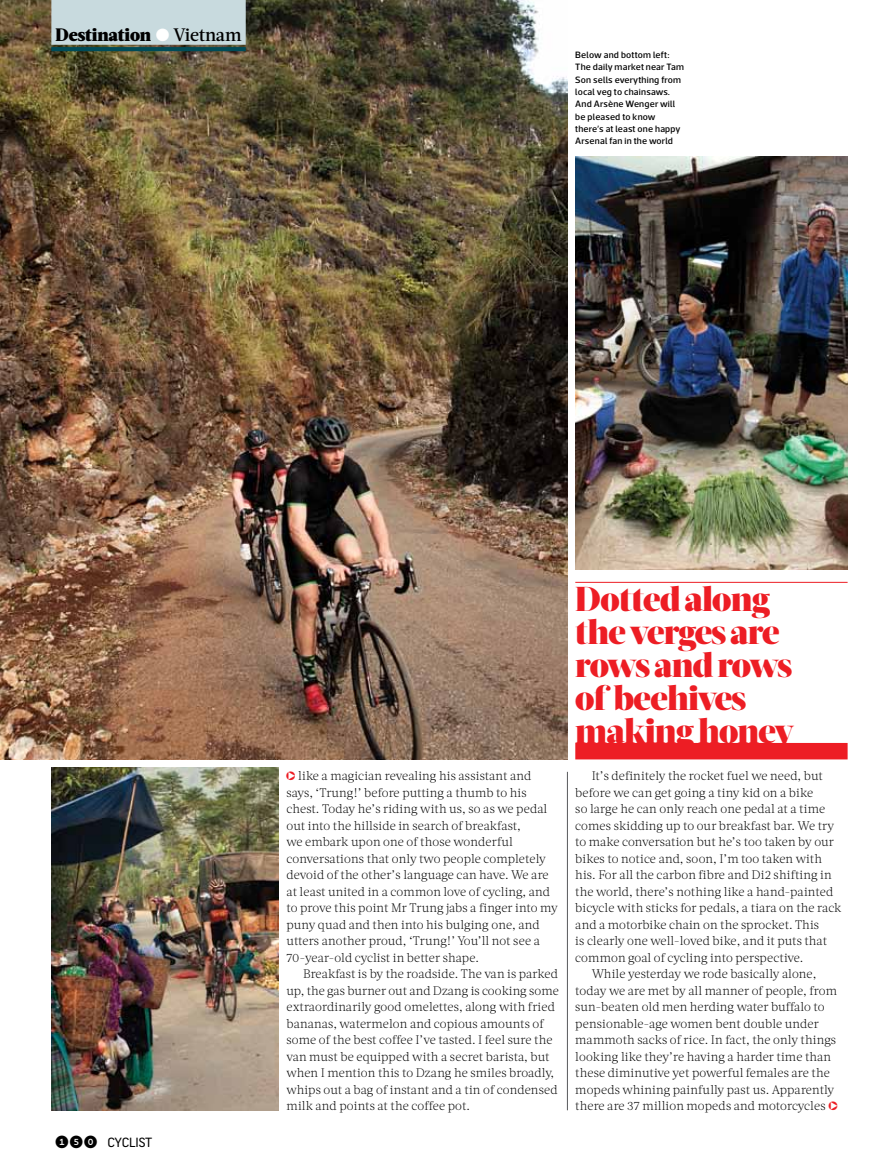
<style>
.page{position:relative;width:893px;height:1170px;background:#fff}
.page>*{position:absolute;margin:0;border:0;box-sizing:border-box;transform-origin:0 0}
.t1{font:900 34.5px/33px "Acta Display";letter-spacing:-.02em;color:#ed1d24}
.t2{font:900 18px "Acta";letter-spacing:-.01em;color:#000}
.t3{font:12.75px "Frank";color:#000}
.t4{font:300 12.3px/16.5px "Acta";letter-spacing:.01em;color:#000}
.t5{font:500 9.3px/12.3px "Acto";letter-spacing:.02em;color:#000}
.s1{font-weight:500}
</style>
<div class="page">
<img style="left:575px;top:157px;width:273px;height:413px">
<img style="left:52px;top:767px;width:226px;height:343px">
<img style="left:0;top:0;width:567px;height:759px">
<hr style="left:575px;top:582px;width:273px;height:1px;background:#ed1d24">
<div style="left:575px;top:743px;width:273px;height:16px;background:#ed1d24"></div>
<hr style="left:567px;top:771px;width:1px;height:339px;background:#58595b">
<div style="left:51px;top:0;width:195px;height:45px;background:#c8dade"></div>
<hr style="left:51px;top:47px;width:195px;height:4px;background:#004b57">
<h2 class="t2" style="left:56px;top:24px;width:188px">Destination <span class="s1">Vietnam</span></h2>
<p class="t5" style="left:575px;top:48px;width:110px">Below and bottom left:<br>The daily market near Tam<br>Son sells everything from local veg to chainsaws.<br>And Arsène Wenger will be pleased to know there’s at least one happy<br>Arsenal fan in the world</p>
<p class="t3" style="left:107px;top:1134px;width:46px">CYCLIST</p>
<p class="t4" style="left:286px;top:767px;width:273px;text-indent:12px">like a magician revealing his assistant and says, ‘Trung!’ before putting a thumb to his chest. Today he’s riding with us, so as we pedal out into the hillside in search of breakfast,<br>we embark upon one of those wonderful conversations that only two people completely devoid of the other’s language can have. We are at least united in a common love of cycling, and to prove this point Mr Trung jabs a finger into my puny quad and then into his bulging one, and utters another proud, ‘Trung!’ You’ll not see a 70-year-old cyclist in better shape.</p>
<p class="t4" style="left:286px;top:965px;width:274px;text-indent:16px">Breakfast is by the roadside. The van is parked up, the gas burner out and Dzang is cooking some extraordinarily good omelettes, along with fried bananas, watermelon and copious amounts of some of the best coffee I’ve tasted. I feel sure the van must be equipped with a secret barista, but when I mention this to Dzang he smiles broadly, whips out a bag of instant and a tin of condensed milk and points at the coffee pot.</p>
<h1 class="t1" style="left:575px;top:582px;width:220px">Dotted along the verges are rows and rows of beehives making honey</h1>
<p class="t4" style="left:592px;top:767px;width:233px">It’s definitely the rocket fuel we need, but</p>
<p class="t4" style="left:575px;top:784px;width:239px">before we can get going a tiny kid on a bike</p>
<p class="t4" style="left:575px;top:800px;width:251px">so large he can only reach one pedal at a time</p>
<p class="t4" style="left:575px;top:817px;width:260px">comes skidding up to our breakfast bar. We try</p>
<p class="t4" style="left:575px;top:833px;width:260px">to make conversation but he’s too taken by our</p>
<p class="t4" style="left:575px;top:850px;width:248px">bikes to notice and, soon, I’m too taken with</p>
<p class="t4" style="left:575px;top:866px;width:258px">his. For all the carbon fibre and Di2 shifting in</p>
<p class="t4" style="left:575px;top:883px;width:259px">the world, there’s nothing like a hand-painted</p>
<p class="t4" style="left:575px;top:899px;width:268px">bicycle with sticks for pedals, a tiara on the rack</p>
<p class="t4" style="left:575px;top:916px;width:245px">and a motorbike chain on the sprocket. This</p>
<p class="t4" style="left:575px;top:932px;width:253px">is clearly one well-loved bike, and it puts that</p>
<p class="t4" style="left:575px;top:949px;width:230px">common goal of cycling into perspective.</p>
<p class="t4" style="left:592px;top:965px;width:226px">While yesterday we rode basically alone,</p>
<p class="t4" style="left:575px;top:982px;width:263px">today we are met by all manner of people, from</p>
<p class="t4" style="left:575px;top:998px;width:251px">sun-beaten old men herding water buffalo to</p>
<p class="t4" style="left:575px;top:1015px;width:245px">pensionable-age women bent double under</p>
<p class="t4" style="left:575px;top:1031px;width:262px">mammoth sacks of rice. In fact, the only things</p>
<p class="t4" style="left:575px;top:1048px;width:257px">looking like they’re having a harder time than</p>
<p class="t4" style="left:575px;top:1064px;width:256px">these diminutive yet powerful females are the</p>
<p class="t4" style="left:575px;top:1081px;width:260px">mopeds whining painfully past us. Apparently</p>
<p class="t4" style="left:575px;top:1097px;width:252px">there are 37 million mopeds and motorcycles</p>
</div>
